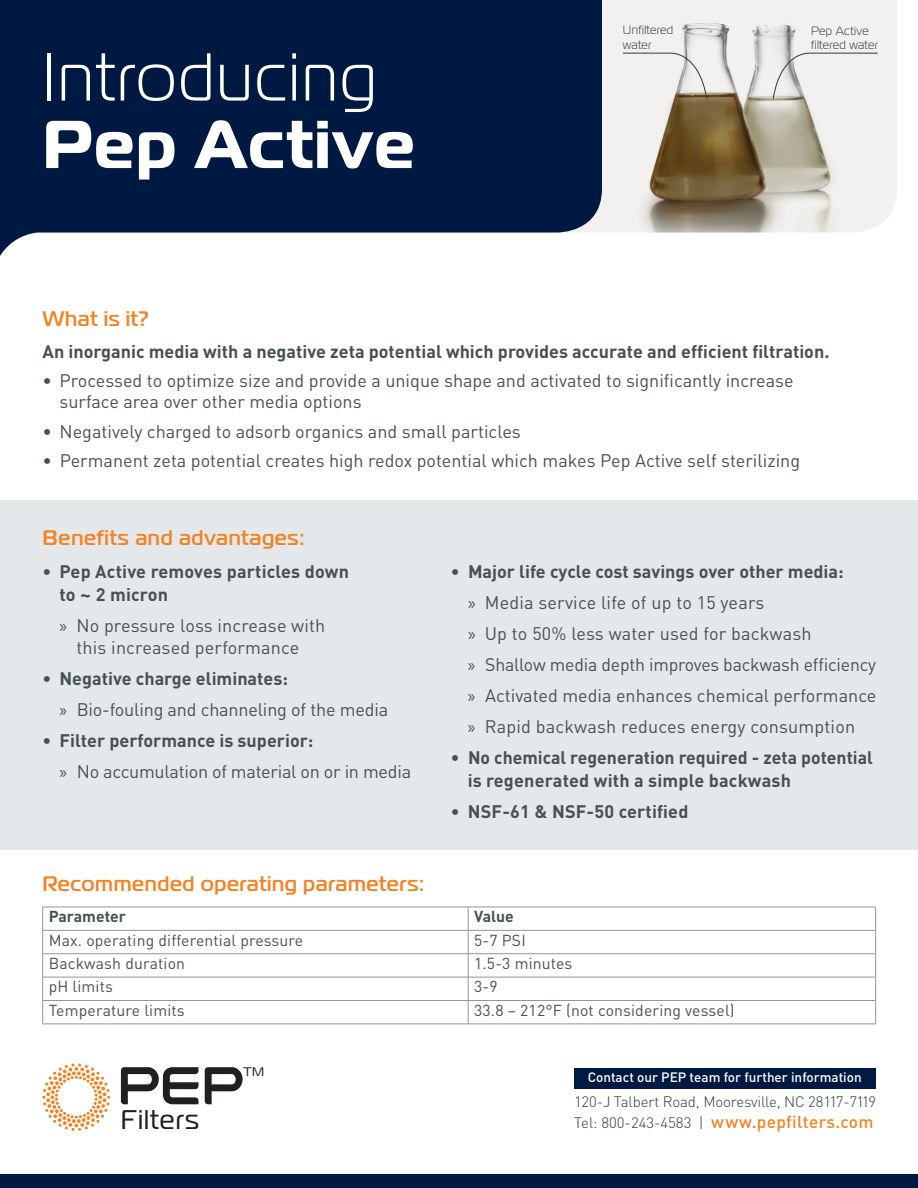
<style>
.page{position:relative;width:918px;height:1188px;background:#fff}
.page>*{position:absolute;margin:0;border:0;box-sizing:border-box;transform-origin:0 0}
.t1{font:300 67.5px "Magistral";letter-spacing:.035em;color:#fff}
.t2{font:700 67.5px "Magistral";letter-spacing:.025em;color:#fff}
.t3{font:27px "Magistral";letter-spacing:.04em;color:#231f20}
.t4{font:500 21px "Magistral";letter-spacing:.03em;color:#f58220}
.t5{font:18px/31px "DIN";color:#465157}
.t6{font:700 18px/22.5px "DIN";color:#465157}
.t7{font:500 17.25px "DIN";letter-spacing:.02em;color:#f58220}
.t8{font:15.75px "DIN";letter-spacing:.01em;color:#465157}
.t9{font:700 15.75px "DIN";color:#465157}
.t10{font:300 15px "DIN";letter-spacing:-.01em;color:#313940}
.t11{font:500 13.5px "DIN";color:#fff}
.t12{font:12.45px "Magistral";color:#231f20}
.t13{font:300 12px/14.4px "Magistral";letter-spacing:.03em;color:#313940}
.s1{font-family:"Myriad Pro"}
.s2{font-weight:700}
.s3{font-weight:300;font-size:15px;color:#313940}
</style>
<div class="page">
<div style="left:574px;top:1068px;width:301px;height:20px;background:#001942"></div>
<div style="left:0;top:1174px;width:918px;height:14px;background:#001942"></div>
<svg style="left:43px;top:1064px;width:67px;height:67px"></svg>
<svg style="left:205px;top:1067px;width:38px;height:37px"></svg>
<svg style="left:121px;top:1067px;width:78px;height:37px"></svg>
<div style="left:602px;top:0;width:295px;height:233px;background:#f2f1f0"></div>
<img style="left:637px;top:0;width:212px;height:232px">
<div style="left:0;top:501px;width:918px;height:349px;background:#e5e8eb"></div>
<hr style="left:43px;top:907px;width:425px;height:1px;background:#939598">
<hr style="left:468px;top:907px;width:408px;height:1px;background:#939598">
<hr style="left:43px;top:930px;width:425px;height:1px;background:#939598">
<hr style="left:468px;top:930px;width:408px;height:1px;background:#939598">
<hr style="left:43px;top:953px;width:425px;height:1px;background:#939598">
<hr style="left:468px;top:953px;width:408px;height:1px;background:#939598">
<hr style="left:43px;top:977px;width:425px;height:1px;background:#939598">
<hr style="left:468px;top:977px;width:408px;height:1px;background:#939598">
<hr style="left:43px;top:1000px;width:425px;height:1px;background:#939598">
<svg style="left:42px;top:907px;width:1px;height:117px"></svg>
<hr style="left:468px;top:1000px;width:408px;height:1px;background:#939598">
<svg style="left:468px;top:907px;width:1px;height:117px"></svg>
<svg style="left:875px;top:907px;width:1px;height:117px"></svg>
<hr style="left:43px;top:1024px;width:425px;height:1px;background:#939598">
<hr style="left:468px;top:1024px;width:408px;height:1px;background:#939598">
<svg style="left:0;top:0;width:602px;height:256px;background:#172e53"></svg>
<svg style="left:622px;top:52px;width:86px;height:48px"></svg>
<svg style="left:772px;top:52px;width:106px;height:48px"></svg>
<h1 class="t1" style="left:43px;top:36px;width:335px">Introducing</h1>
<h1 class="t2" style="left:43px;top:100px;width:374px">Pep Active</h1>
<p class="t4" style="left:43px;top:306px;width:108px">What is it?</p>
<p class="t13" style="left:623px;top:23px;width:52px">Unfiltered water</p>
<p class="t13" style="left:811px;top:23px;width:68px">Pep Active filtered water</p>
<p class="t6" style="left:43px;top:339px;width:789px">An inorganic media with a negative zeta potential which provides accurate and efficient filtration.</p>
<p class="t5" style="left:60px;top:370px;width:736px;line-height:21px;text-indent:-17px">• Processed to optimize size and provide a unique shape and activated to significantly increase surface area over other media options</p>
<p class="t5" style="left:43px;top:415px;width:480px">• Negatively charged to adsorb organics and small particles</p>
<p class="t5" style="left:43px;top:445px;width:759px">• Permanent zeta potential creates high redox potential which makes Pep Active self sterilizing</p>
<p class="t4" style="left:43px;top:525px;width:264px">Benefits and advantages:</p>
<p class="t6" style="left:60px;top:560px;width:291px;text-indent:-17px">• Pep Active removes particles down to ~ 2 micron</p>
<p class="t5" style="left:60px;top:614px;width:267px;line-height:22.5px;text-align:center"><span class="s1">»</span> No pressure loss increase with this increased performance</p>
<p class="t5" style="left:60px;top:663px;width:330px;text-indent:-17px"><span class="s2">• Negative charge eliminates:<br></span><span class="s1">»</span> Bio-fouling and channeling of the media</p>
<p class="t5" style="left:60px;top:725px;width:353px;text-indent:-17px"><span class="s2">• Filter performance is superior:<br></span><span class="s1">»</span> No accumulation of material on or in media</p>
<p class="t5" style="left:468px;top:556px;width:410px;text-indent:-17px"><span class="s2">• Major life cycle cost savings over other media:<br></span><span class="s1">»</span> Media service life of up to 15 years<br><span class="s1">»</span> Up to 50% less water used for backwash<br><span class="s1">»</span> Shallow media depth improves backwash efficiency <span class="s1">»</span> Activated media enhances chemical performance <span class="s1">»</span> Rapid backwash reduces energy consumption</p>
<p class="t6" style="left:468px;top:746px;width:406px;text-indent:-17px">• No chemical regeneration required - zeta potential is regenerated with a simple backwash</p>
<p class="t6" style="left:451px;top:799px;width:239px">• NSF-61 &amp; NSF-50 certified</p>
<p class="t4" style="left:43px;top:871px;width:383px">Recommended operating parameters:</p>
<p class="t9" style="left:49px;top:906px;width:79px">Parameter</p>
<p class="t9" style="left:474px;top:906px;width:41px">Value</p>
<p class="t8" style="left:49px;top:930px;width:256px">Max. operating differential pressure</p>
<p class="t8" style="left:474px;top:930px;width:53px">5-7 PSI</p>
<p class="t8" style="left:49px;top:953px;width:138px">Backwash duration</p>
<p class="t8" style="left:474px;top:953px;width:100px">1.5-3 minutes</p>
<p class="t8" style="left:49px;top:977px;width:66px">pH limits</p>
<p class="t8" style="left:474px;top:977px;width:25px">3-9</p>
<p class="t8" style="left:49px;top:1000px;width:137px">Temperature limits</p>
<p class="t8" style="left:474px;top:1000px;width:262px">33.8 – 212°F (not considering vessel)</p>
<h2 class="t3" style="left:121px;top:1103px;width:80px">Filters</h2>
<p class="t12" style="left:243px;top:1064px;width:22px">TM</p>
<p class="t11" style="left:588px;top:1068px;width:276px">Contact our PEP team for further information</p>
<p class="t10" style="left:574px;top:1093px;width:304px">120-J Talbert Road, Mooresville, NC 28117-7119</p>
<p class="t7" style="left:574px;top:1111px;width:301px"><span class="s3">Tel: 800-243-4583 |</span> www.pepfilters.com</p>
</div>
